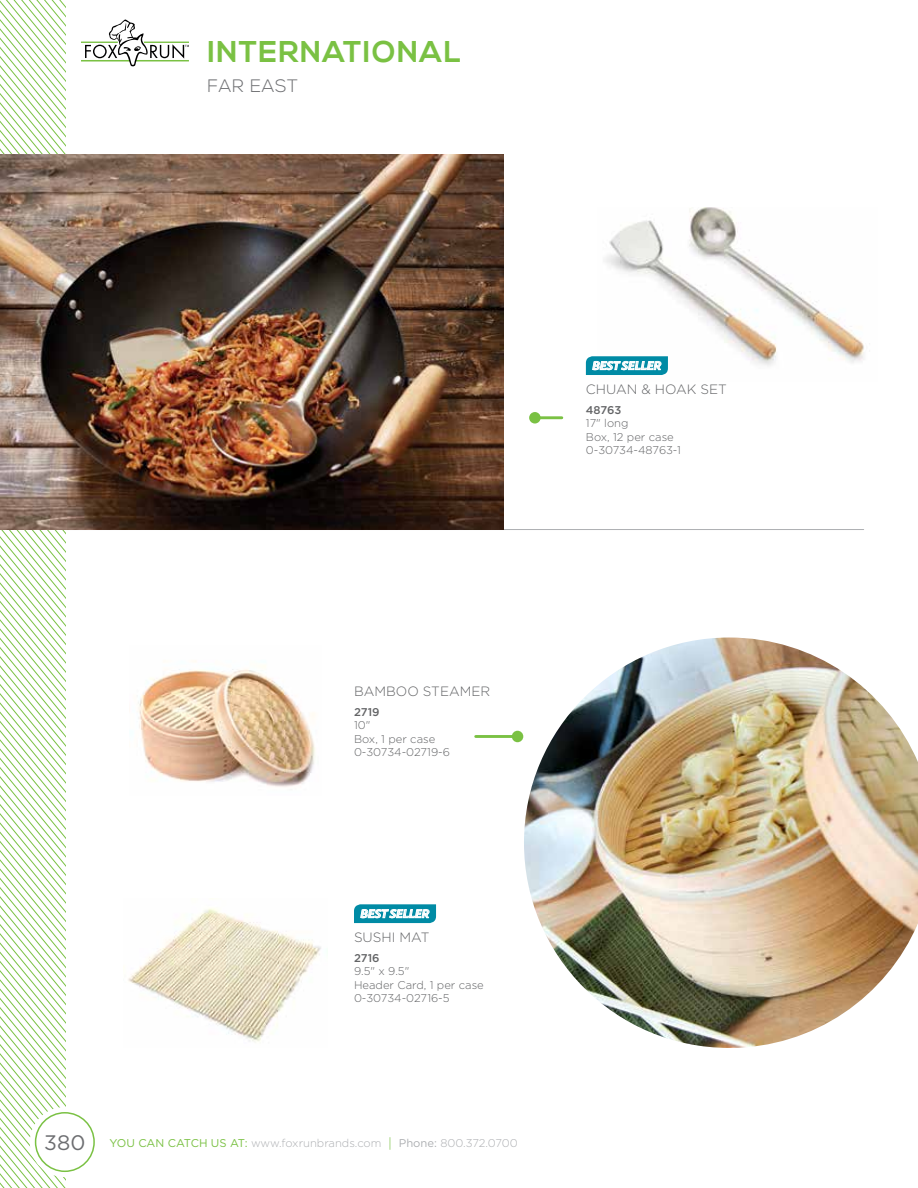
<style>
.page{position:relative;width:918px;height:1188px;background:#fff}
.page>*{position:absolute;margin:0;border:0;box-sizing:border-box;transform-origin:0 0}
.t1{font:700 30px "Nexa";letter-spacing:.04em;color:#7ac143}
.t2{font:300 18px "Nexa";letter-spacing:.04em;color:#6d6e71}
.t3{font:300 13.5px "Gotham";color:#636466}
.t4{font:300 11.25px/13.5px "Gotham";color:#636466}
.t5{font:300 11.25px "Gotham";color:#adafb2}
.t6{font:italic 700 11.25px "Latina Essential";color:#fff}
.t7{font:500 11.25px "Gotham";letter-spacing:-.005em;color:#636466}
.s1{font-weight:400;font-size:21px;color:#6d6e71}
.s2{font-weight:400;color:#7ac143}
.s3{font-size:13.5px;color:#7ac143}
.s4{font-weight:400}
</style>
<div class="page">
<svg style="left:0;top:0;width:65px;height:1188px"></svg>
<svg style="left:81px;top:19px;width:108px;height:47px"></svg>
<hr style="left:144px;top:42px;width:45px;height:1px;background:#7ac143">
<div style="left:30px;top:1107px;width:70px;height:70px;background:#fff;border-radius:50%"></div>
<div style="left:35px;top:1112px;width:60px;height:60px;border:2px solid #7ac143;border-radius:50%"></div>
<hr style="left:66px;top:529px;width:798px;height:1px;background:#adafb2">
<img style="left:138px;top:660px;width:177px;height:127px">
<img style="left:128px;top:908px;width:193px;height:135px">
<img style="left:0;top:154px;width:503px;height:376px">
<img style="left:524px;top:638px;width:394px;height:410px">
<img style="left:605px;top:207px;width:259px;height:159px">
<hr style="left:535px;top:416px;width:27px;height:3px;background:#7ac143">
<div style="left:529px;top:412px;width:12px;height:12px;background:#7ac143;border-radius:50%"></div>
<hr style="left:476px;top:735px;width:42px;height:3px;background:#7ac143">
<div style="left:512px;top:731px;width:11px;height:11px;background:#7ac143;border-radius:50%"></div>
<svg style="left:586px;top:356px;width:82px;height:19px;background:#42a9bc"></svg>
<svg style="left:354px;top:904px;width:82px;height:19px;background:#43a9bc"></svg>
<h1 class="t1" style="left:207px;top:34px;width:255px">INTERNATIONAL</h1>
<h2 class="t2" style="left:207px;top:76px;width:92px">FAR EAST</h2>
<p class="t6" style="left:592px;top:359px;width:70px">BEST SELLER</p>
<p class="t3" style="left:586px;top:382px;width:142px">CHUAN &amp; HOAK SET</p>
<p class="t7" style="left:586px;top:403px;width:37px">48763</p>
<p class="t4" style="left:586px;top:416px;width:97px">17" long<br>Box, 12 per case<br>0-30734-48763-1</p>
<p class="t3" style="left:354px;top:684px;width:138px">BAMBOO STEAMER</p>
<p class="t7" style="left:354px;top:705px;width:27px">2719</p>
<p class="t4" style="left:354px;top:718px;width:98px">10"<br>Box, 1 per case<br>0-30734-02719-6</p>
<p class="t6" style="left:360px;top:907px;width:70px">BEST SELLER</p>
<p class="t3" style="left:354px;top:930px;width:77px">SUSHI MAT</p>
<p class="t7" style="left:354px;top:951px;width:27px">2716</p>
<p class="t4" style="left:354px;top:964px;width:131px">9.5" x 9.5"<br>Header Card, 1 per case<br>0-30734-02716-5</p>
<p class="t5" style="left:44px;top:1137px;width:475px"><span class="s1">380</span> <span class="s2">YOU CAN CATCH US AT:</span> www.foxrunbrands.com <span class="s3">|</span> <span class="s4">Phone:</span> 800.372.0700</p>
</div>
